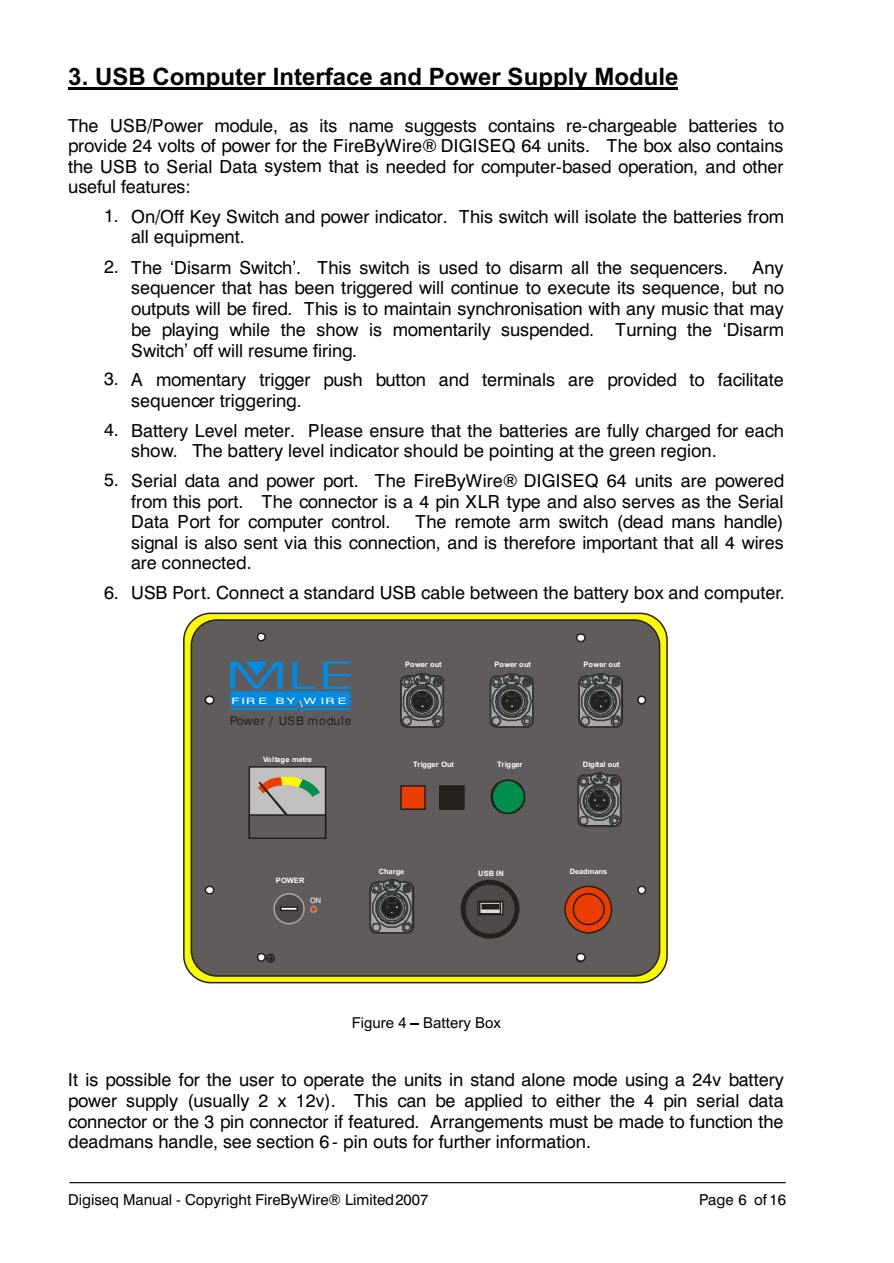
<style>
.page{position:relative;width:894px;height:1263px;background:#fff}
.page>*{position:absolute;margin:0;border:0;box-sizing:border-box;transform-origin:0 0}
.t1{font:700 24px "Arial";color:#000}
.t2{font:18px/20.7px "Swis 721 BT";color:#000;text-align:justify}
.t3{font:15px "Swis 721 BT";color:#000}
.t4{font:15px "Arial";color:#000}
.t5{font:12px "Swis 721 BT";letter-spacing:.06em;color:#24211c}
.t6{font:8.7px "Swis 721 BT";letter-spacing:.16em;color:#fff;scale:1.57 1}
.t7{font:700 7.5px "Arial";color:#fff}
.t8{font:700 7.5px "Arial";letter-spacing:-.02em;color:#fff}
.t9{font:700 7.35px "Arial";color:#fff}
.t10{font:7.35px "Swis 721 BT";color:#fff}
</style>
<div class="page">
<svg style="left:69px;top:1182px;width:717px;height:1px"></svg>
<hr style="left:68px;top:87px;width:609px;height:3px;background:#000">
<div style="left:184px;top:613px;width:483px;height:370px;background:#fcfa00;border-radius:27px"></div>
<div style="left:183px;top:613px;width:485px;height:370px;border:2px solid #24211c;border-radius:27px"></div>
<div style="left:191px;top:620px;width:469px;height:356px;background:#615c5c;border-radius:26px"></div>
<div style="left:191px;top:619px;width:469px;height:358px;border:2px solid #24211c;border-radius:26px"></div>
<div style="left:461px;top:880px;width:59px;height:59px;background:#24211c;border-radius:50%"></div>
<div style="left:466px;top:885px;width:49px;height:49px;background:#4f4a4a;border-radius:50%"></div>
<div style="left:477px;top:901px;width:27px;height:14px;border:2px solid #24211c"></div>
<div style="left:565px;top:886px;width:47px;height:47px;background:#eb3d00;border-radius:50%"></div>
<div style="left:564px;top:886px;width:48px;height:48px;border:2px solid #24211c;border-radius:50%"></div>
<svg style="left:230px;top:661px;width:120px;height:53px"></svg>
<hr style="left:230px;top:708px;width:67px;height:2px;background:#008ae0">
<hr style="left:305px;top:708px;width:45px;height:2px;background:#008ae0">
<div style="left:310px;top:906px;width:7px;height:7px;border:2px solid #949494;border-radius:50%"></div>
<svg style="left:278px;top:896px;width:23px;height:27px"></svg>
<div style="left:274px;top:894px;width:30px;height:30px;background:#4f4a4a;border-radius:50%"></div>
<div style="left:273px;top:893px;width:32px;height:31px;border:2px solid #a8a8a6;border-radius:50%"></div>
<div style="left:266px;top:954px;width:9px;height:9px;border:2px solid #24211c;border-radius:50%"></div>
<div style="left:577px;top:634px;width:8px;height:8px;background:#fff;border-radius:50%"></div>
<div style="left:576px;top:633px;width:10px;height:9px;border:2px solid #24211c;border-radius:50%"></div>
<div style="left:576px;top:954px;width:9px;height:9px;border:2px solid #24211c;border-radius:50%"></div>
<svg style="left:268px;top:955px;width:5px;height:6px"></svg>
<div style="left:573px;top:893px;width:32px;height:32px;border:2px solid #24211c;border-radius:50%"></div>
<div style="left:480px;top:902px;width:20px;height:12px;background:#dededb"></div>
<div style="left:479px;top:901px;width:22px;height:14px;border:2px solid #24211c"></div>
<div style="left:481px;top:904px;width:19px;height:6px;border:2px solid #24211c"></div>
<svg style="left:400px;top:673px;width:44px;height:55px;background:#535554"></svg>
<svg style="left:489px;top:673px;width:45px;height:55px;background:#545655"></svg>
<svg style="left:578px;top:673px;width:45px;height:55px;background:#545655"></svg>
<svg style="left:369px;top:879px;width:46px;height:55px;background:#555655"></svg>
<svg style="left:577px;top:772px;width:45px;height:56px;background:#545655"></svg>
<div style="left:280px;top:906px;width:18px;height:5px;border:2px solid #24211c"></div>
<div style="left:249px;top:767px;width:77px;height:71px;background:#c2bfbf"></div>
<div style="left:249px;top:766px;width:77px;height:73px;border:2px solid #24211c"></div>
<svg style="left:258px;top:777px;width:62px;height:37px"></svg>
<div style="left:249px;top:815px;width:77px;height:23px;background:#615c5c"></div>
<div style="left:249px;top:814px;width:77px;height:25px;border:2px solid #24211c"></div>
<div style="left:638px;top:696px;width:8px;height:8px;background:#fff;border-radius:50%"></div>
<div style="left:637px;top:696px;width:9px;height:9px;border:2px solid #24211c;border-radius:50%"></div>
<div style="left:638px;top:886px;width:8px;height:8px;background:#fff;border-radius:50%"></div>
<div style="left:637px;top:886px;width:9px;height:9px;border:2px solid #24211c;border-radius:50%"></div>
<div style="left:577px;top:954px;width:8px;height:7px;background:#fff;border-radius:50%"></div>
<div style="left:576px;top:953px;width:10px;height:9px;border:2px solid #24211c;border-radius:50%"></div>
<div style="left:258px;top:954px;width:7px;height:7px;background:#fff;border-radius:50%"></div>
<div style="left:257px;top:953px;width:9px;height:9px;border:2px solid #24211c;border-radius:50%"></div>
<div style="left:258px;top:633px;width:7px;height:8px;background:#fff;border-radius:50%"></div>
<div style="left:257px;top:633px;width:9px;height:8px;border:2px solid #24211c;border-radius:50%"></div>
<div style="left:205px;top:696px;width:9px;height:8px;background:#fff;border-radius:50%"></div>
<div style="left:205px;top:696px;width:9px;height:9px;border:2px solid #24211c;border-radius:50%"></div>
<div style="left:205px;top:886px;width:9px;height:8px;background:#fff;border-radius:50%"></div>
<div style="left:205px;top:886px;width:9px;height:9px;border:2px solid #24211c;border-radius:50%"></div>
<div style="left:401px;top:786px;width:24px;height:23px;background:#eb3d00"></div>
<div style="left:400px;top:785px;width:26px;height:25px;border:2px solid #24211c"></div>
<div style="left:440px;top:786px;width:24px;height:23px;background:#24211c"></div>
<div style="left:439px;top:785px;width:26px;height:25px;border:2px solid #24211c"></div>
<svg style="left:491px;top:779px;width:34px;height:35px"></svg>
<h1 class="t1" style="left:68px;top:67px;width:612px">3. USB Computer Interface and Power Supply Module</h1>
<p class="t2" style="left:68px;top:117px;width:718px">The USB/Power module, as its name suggests contains re-chargeable batteries to provide 24 volts of power for the FireByWire® DIGISEQ 64 units. The box also contains the USB to Serial Data system that is needed for computer-based operation, and other useful features:</p>
<p class="t2" style="left:131px;top:209px;width:655px;line-height:20px;text-indent:-27px">1. On/Off Key Switch and power indicator. This switch will isolate the batteries from all equipment.</p>
<p class="t2" style="left:104px;top:259px;width:626px">2. The Disarm Switch . This switch is used to disarm all the sequencers.</p>
<p class="t2" style="left:131px;top:259px;width:655px;text-indent:622px">Any sequencer that has been triggered will continue to execute its sequence, but no outputs will be fired. This is to maintain synchronisation with any music that may be playing while the show is momentarily suspended. Turning the Disarm Switch off will resume firing.</p>
<p class="t2" style="left:131px;top:371px;width:654px;text-indent:-27px">3. A momentary trigger push button and terminals are provided to facilitate sequencer triggering.</p>
<p class="t2" style="left:131px;top:422px;width:654px;text-indent:-27px">4. Battery Level meter. Please ensure that the batteries are fully charged for each show. The battery level indicator should be pointing at the green region.</p>
<p class="t2" style="left:131px;top:472px;width:655px;text-indent:-27px">5. Serial data and power port. The FireByWire® DIGISEQ 64 units are powered from this port. The connector is a 4 pin XLR type and also serves as the Serial Data Port for computer control.</p>
<p class="t2" style="left:131px;top:514px;width:654px;text-indent:285px">The remote arm switch (dead mans handle) signal is also sent via this connection, and is therefore important that all 4 wires are connected.</p>
<p class="t2" style="left:104px;top:584px;width:682px">6. USB Port. Connect a standard USB cable between the battery box and computer.</p>
<p class="t6" style="left:231px;top:697px;width:75px">FIRE BY W IRE</p>
<p class="t5" style="left:230px;top:716px;width:123px">Power / USB module</p>
<p class="t7" style="left:263px;top:756px;width:50px">Voltage metre</p>
<p class="t7" style="left:405px;top:662px;width:38px">Power out</p>
<p class="t7" style="left:494px;top:662px;width:38px">Power out</p>
<p class="t7" style="left:584px;top:662px;width:38px">Power out</p>
<p class="t8" style="left:413px;top:761px;width:42px">Trigger Out</p>
<p class="t8" style="left:497px;top:761px;width:27px">Trigger</p>
<p class="t7" style="left:583px;top:761px;width:38px">Digital out</p>
<p class="t7" style="left:276px;top:878px;width:30px">POWER</p>
<p class="t10" style="left:310px;top:897px;width:13px">ON</p>
<p class="t9" style="left:379px;top:869px;width:27px">Charge</p>
<p class="t7" style="left:478px;top:870px;width:27px">USB IN</p>
<p class="t9" style="left:570px;top:869px;width:39px">Deadmans</p>
<p class="t4" style="left:352px;top:1017px;width:151px">Figure 4 Battery Box</p>
<p class="t2" style="left:68px;top:1071px;width:717px">It is possible for the user to operate the units in stand alone mode using a 24v battery power supply (usually 2 x 12v). This can be applied to either the 4 pin serial data connector or the 3 pin connector if featured. Arrangements must be made to function the deadmans handle, see section 6 - pin outs for further information.</p>
<p class="t3" style="left:68px;top:1194px;width:362px">Digiseq Manual - Copyright FireByWire® Limited 2007</p>
<p class="t3" style="left:699px;top:1194px;width:88px">Page 6 of 16</p>
</div>
